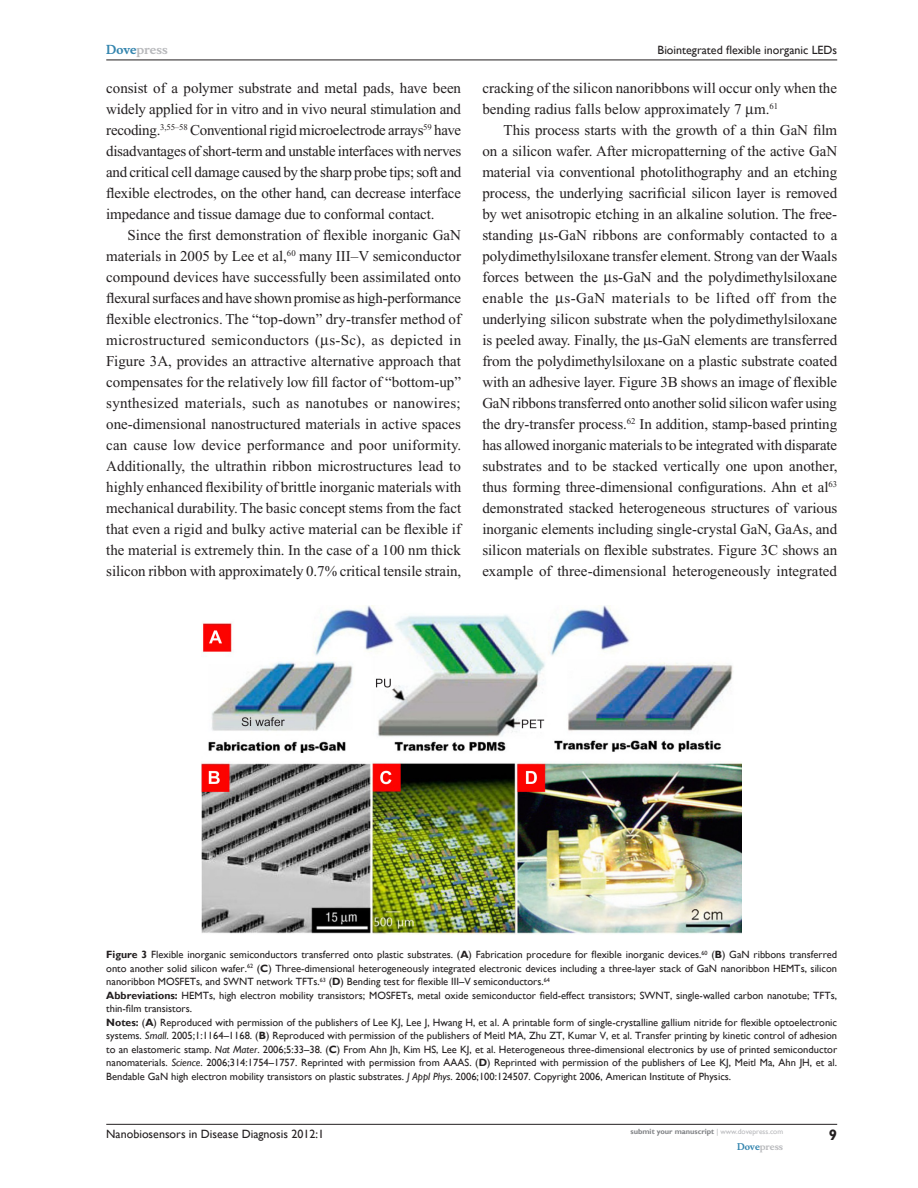
<style>
.page{position:relative;width:918px;height:1188px;background:#fff}
.page>*{position:absolute;margin:0;border:0;box-sizing:border-box;transform-origin:0 0}
.t1{font:15px/21px "Times New Roman";color:#231f20;text-align:justify}
.t2{font:700 15px "Gill Sans";color:#231f20}
.t3{font:12px "Gill Sans";color:#231f20}
.t4{font:700 12px "Musee";color:#b8b9bc}
.t5{font:10.5px/13.5px "Gill Sans";color:#231f20}
.t6{font:700 9px "Musee";color:#b8b9bc}
.t7{font:700 7.5px "Gill Sans";color:#808285}
.s1{color:#3485ae}
.s2{font-weight:700}
.s3{font-style:italic}
.s4{font-weight:400;color:#b8b9bc}
</style>
<div class="page">
<img style="left:202px;top:606px;width:540px;height:329px">
<hr style="left:106px;top:1124px;width:731px;height:1px;background:#231f20">
<hr style="left:106px;top:60px;width:731px;height:1px;background:#231f20">
<p class="t4" style="left:106px;top:43px;width:63px"><span class="s1">Dove</span>press</p>
<p class="t1" style="left:106px;top:77px;width:357px">consist of a polymer substrate and metal pads, have been widely applied for in vitro and in vivo neural stimulation and recoding.<sup>3,55–58</sup> Conventional rigid microelectrode arrays<sup>59</sup> have disadvantages of short-term and unstable interfaces with nerves and critical cell damage caused by the sharp probe tips; soft and flexible electrodes, on the other hand, can decrease interface impedance and tissue damage due to conformal contact.</p>
<p class="t1" style="left:106px;top:224px;width:357px;text-indent:21px">Since the first demonstration of flexible inorganic GaN materials in 2005 by Lee et al,<sup>60</sup> many III–V semiconductor compound devices have successfully been assimilated onto flexural surfaces and have shown promise as high-performance flexible electronics. The “top-down” dry-transfer method of microstructured semiconductors ( s-Sc), as depicted in Figure 3A, provides an attractive alternative approach that compensates for the relatively low fill factor of “bottom-up” synthesized materials, such as nanotubes or nanowires; one-dimensional nanostructured materials in active spaces can cause low device performance and poor uniformity.<br>Additionally, the ultrathin ribbon microstructures lead to highly enhanced flexibility of brittle inorganic materials with mechanical durability. The basic concept stems from the fact that even a rigid and bulky active material can be flexible if the material is extremely thin. In the case of a 100 nm thick silicon ribbon with approximately 0.7% critical tensile strain,</p>
<p class="t3" style="left:658px;top:43px;width:181px">Biointegrated flexible inorganic LEDs</p>
<p class="t1" style="left:482px;top:77px;width:356px">cracking of the silicon nanoribbons will occur only when the bending radius falls below approximately 7 m.<sup>61</sup></p>
<p class="t1" style="left:482px;top:119px;width:357px;text-indent:21px">This process starts with the growth of a thin GaN film on a silicon wafer. After micropatterning of the active GaN material via conventional photolithography and an etching process, the underlying sacrificial silicon layer is removed by wet anisotropic etching in an alkaline solution. The free&shy;standing s-GaN ribbons are conformably contacted to a polydimethylsiloxane transfer element. Strong van der Waals forces between the s-GaN and the polydimethylsiloxane enable the s-GaN materials to be lifted off from the underlying silicon substrate when the polydimethylsiloxane is peeled away. Finally, the s-GaN elements are transferred from the polydimethylsiloxane on a plastic substrate coated with an adhesive layer. Figure 3B shows an image of flexible GaN ribbons transferred onto another solid silicon wafer using the dry-transfer process.<sup>62</sup> In addition, stamp-based printing has allowed inorganic materials to be integrated with disparate substrates and to be stacked vertically one upon another, thus forming three-dimensional configurations. Ahn et al<sup>63 </sup>demonstrated stacked heterogeneous structures of various inorganic elements including single-crystal GaN, GaAs, and silicon materials on flexible substrates. Figure 3C shows an example of three-dimensional heterogeneously integrated</p>
<p class="t5" style="left:106px;top:948px;width:732px"><span class="s2">Figure 3</span> Flexible inorganic semiconductors transferred onto plastic substrates. (<span class="s2">A</span>) Fabrication procedure for flexible inorganic devices.<sup>60</sup> (<span class="s2">B</span>) GaN ribbons transferred onto another solid silicon wafer.<sup>62</sup> (<span class="s2">C</span>) Three-dimensional heterogeneously integrated electronic devices including a three-layer stack of GaN nanoribbon HEMTs, silicon nanoribbon MOSFETs, and SWNT network TFTs.<sup>63</sup> (<span class="s2">D</span>) Bending test for flexible III–V semiconductors.<sup>64<br></sup><span class="s2">Abbreviations:</span> HEMTs, high electron mobility transistors; MOSFETs, metal oxide semiconductor field-effect transistors; SWNT, single-walled carbon nanotube; TFTs, thin-film transistors.<br><span class="s2">Notes:</span> (<span class="s2">A</span>) Reproduced with permission of the publishers of Lee KJ, Lee J, Hwang H, et al. A printable form of single-crystalline gallium nitride for flexible optoelectronic systems. <span class="s3">Small</span>. 2005;1:1164–1168. (<span class="s2">B</span>) Reproduced with permission of the publishers of Meitl MA, Zhu ZT, Kumar V, et al. Transfer printing by kinetic control of adhesion to an elastomeric stamp. <span class="s3">Nat Mater</span>. 2006;5:33–38. (<span class="s2">C</span>) From Ahn Jh, Kim HS, Lee KJ, et al. Heterogeneous three-dimensional electronics by use of printed semiconductor nanomaterials. <span class="s3">Science</span>. 2006;314:1754–1757. Reprinted with permission from AAAS. (<span class="s2">D</span>) Reprinted with permission of the publishers of Lee KJ, Meitl Ma, Ahn JH, et al.<br>Bendable GaN high electron mobility transistors on plastic substrates. <span class="s3">J Appl Phys</span>. 2006;100:124507. Copyright 2006, American Institute of Physics.</p>
<p class="t3" style="left:106px;top:1127px;width:219px">Nanobiosensors in Disease Diagnosis 2012:1</p>
<p class="t7" style="left:631px;top:1127px;width:154px">submit your manuscript <span class="s4">| www.dovepress.com</span></p>
<p class="t6" style="left:737px;top:1141px;width:48px"><span class="s1">Dove</span>press</p>
<p class="t2" style="left:829px;top:1126px;width:10px">9</p>
</div>
